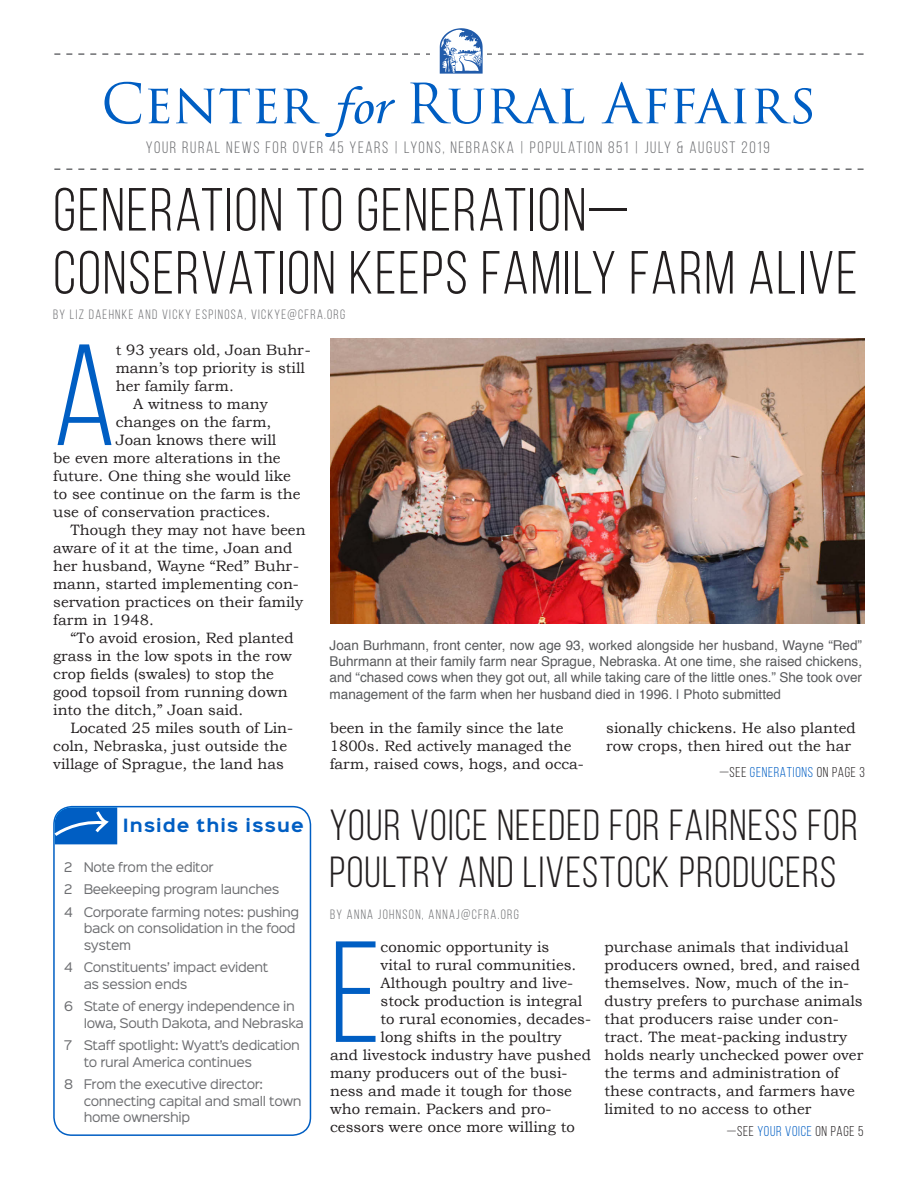
<style>
.page{position:relative;width:918px;height:1188px;background:#fff}
.page>*{position:absolute;margin:0;border:0;box-sizing:border-box;transform-origin:0 0}
.Body_Copy_-_1st_para{font:143.55px "Bebas Neue";color:#005ec3}
.Headline{font:60.75px/63px "Bebas Neue";letter-spacing:.03em;color:#231f20}
.Headline-2{font:54px "Trajan Pro 3";color:#005ec3}
.Headline-3{font:43.5px/46.5px "Bebas Neue";letter-spacing:.03em;color:#231f20}
.Headline-4{font:16.5px "Bebas Neue";letter-spacing:.1em;color:#6d6e71}
.t1{font:700 16.5px "Sinkin Sans 700";letter-spacing:.06em;color:#005ec3}
.Body_Copy_-_1st_para-2{font:15px/18px "Bookman Old Style";color:#231f20}
.Body_Copy{font:14.25px "Bebas Neue";letter-spacing:.05em;color:#231f20}
.t2{font:13.5px/16.2px "Helvetica";color:#58595b;text-align:justify}
.Headline-5{font:13.5px "Bebas Neue";letter-spacing:.1em;color:#6d6e71}
.Byline{font:12px "Sinkin Sans 400";letter-spacing:-.03em;color:#6d6e71}
.s1{font-family:"Monotype Corsiva"}
.s2{color:#005ec3}
</style>
<div class="page">
<svg style="left:54px;top:168px;width:810px;height:2px"></svg>
<svg style="left:54px;top:28px;width:810px;height:46px"></svg>
<svg style="left:53px;top:807px;width:64px;height:37px;background:#2172ca"></svg>
<div style="left:53px;top:806px;width:258px;height:330px;border:2px solid #005ec3;border-radius:18px"></div>
<img style="left:330px;top:339px;width:535px;height:285px">
<p class="Headline-2" style="left:101px;top:67px;width:717px">Center <span class="s1">for</span> Rural Affairs</p>
<p class="Headline-4" style="left:146px;top:138px;width:626px">YOUR RURAL NEWS FOR OVER 45 YEARS | LYONS, NEBRASKA | POPULATION 851 | JULY &amp; AUGUST 2019</p>
<p class="Headline" style="left:53px;top:178px;width:806px">GENERATION TO GENERATION—<br>CONSERVATION KEEPS FAMILY FARM ALIVE</p>
<p class="Headline-5" style="left:53px;top:307px;width:294px">BY LIZ DAEHNKE AND VICKY ESPINOSA, VICKYE@CFRA.ORG</p>
<p class="Body_Copy_-_1st_para" style="left:53px;top:319px;width:64px">A</p>
<p class="Body_Copy_-_1st_para-2" style="left:116px;top:341px;width:197px">t 93 years old, Joan Buhr&shy;mann’s top priority is still her family farm.</p>
<p class="Body_Copy_-_1st_para-2" style="left:133px;top:395px;width:136px">A witness to many</p>
<p class="Body_Copy_-_1st_para-2" style="left:116px;top:413px;width:157px">changes on the farm,</p>
<p class="Body_Copy_-_1st_para-2" style="left:116px;top:431px;width:162px">Joan knows there will</p>
<p class="Body_Copy_-_1st_para-2" style="left:53px;top:449px;width:229px">be even more alterations in the</p>
<p class="Body_Copy_-_1st_para-2" style="left:53px;top:467px;width:239px">future. One thing she would like</p>
<p class="Body_Copy_-_1st_para-2" style="left:53px;top:485px;width:249px">to see continue on the farm is the</p>
<p class="Body_Copy_-_1st_para-2" style="left:53px;top:503px;width:219px">use of conservation practices.</p>
<p class="Body_Copy_-_1st_para-2" style="left:53px;top:521px;width:254px;text-indent:17px">Though they may not have been aware of it at the time, Joan and her husband, Wayne “Red” Buhr&shy;mann, started implementing con&shy;servation practices on their family farm in 1948.</p>
<p class="Body_Copy_-_1st_para-2" style="left:53px;top:629px;width:242px;text-indent:17px">“To avoid erosion, Red planted grass in the low spots in the row crop fields (swales) to stop the good topsoil from running down into the ditch,” Joan said.</p>
<p class="Body_Copy_-_1st_para-2" style="left:53px;top:719px;width:241px;text-indent:17px">Located 25 miles south of Lin&shy;coln, Nebraska, just outside the village of Sprague, the land has</p>
<p class="Body_Copy_-_1st_para-2" style="left:330px;top:719px;width:256px">been in the family since the late<br>1800s. Red actively managed the farm, raised cows, hogs, and occa-</p>
<p class="Body_Copy_-_1st_para-2" style="left:606px;top:719px;width:251px">sionally chickens. He also planted row crops, then hired out the har</p>
<p class="t2" style="left:330px;top:638px;width:534px">Joan Burhmann, front center, now age 93, worked alongside her husband, Wayne “Red” Buhrmann at their family farm near Sprague, Nebraska. At one time, she raised chickens, and “chased cows when they got out, all while taking care of the little ones.” She took over management of the farm when her husband died in 1996. | Photo submitted</p>
<p class="Body_Copy" style="left:719px;top:764px;width:147px">—SEE <span class="s2">GENERATIONS</span> ON PAGE 3</p>
<p class="t1" style="left:123px;top:816px;width:182px">Inside this issue</p>
<p class="Byline" style="left:64px;top:857px;width:151px">2 Note from the editor</p>
<p class="Byline" style="left:64px;top:879px;width:217px">2 Beekeeping program launches</p>
<p class="Byline" style="left:64px;top:902px;width:237px">4 Corporate farming notes: pushing</p>
<p class="Byline" style="left:84px;top:918px;width:214px">back on consolidation in the food</p>
<p class="Byline" style="left:84px;top:935px;width:49px">system</p>
<p class="Byline" style="left:64px;top:957px;width:206px">4 Constituents’ impact evident</p>
<p class="Byline" style="left:84px;top:974px;width:105px">as session ends</p>
<p class="Byline" style="left:64px;top:996px;width:232px">6 State of energy independence in</p>
<p class="Byline" style="left:84px;top:1013px;width:222px">Iowa, South Dakota, and Nebraska</p>
<p class="Byline" style="left:64px;top:1035px;width:237px">7 Staff spotlight: Wyatt’s dedication</p>
<p class="Byline" style="left:84px;top:1052px;width:170px">to rural America continues</p>
<p class="Byline" style="left:64px;top:1074px;width:200px">8 From the executive director:</p>
<p class="Byline" style="left:84px;top:1091px;width:219px">connecting capital and small town</p>
<p class="Byline" style="left:84px;top:1107px;width:108px">home ownership</p>
<p class="Headline-3" style="left:330px;top:802px;width:530px">YOUR VOICE NEEDED FOR FAIRNESS FOR<br>POULTRY AND LIVESTOCK PRODUCERS</p>
<p class="Headline-5" style="left:330px;top:907px;width:190px">BY ANNA JOHNSON, ANNAJ@CFRA.ORG</p>
<p class="Body_Copy_-_1st_para" style="left:330px;top:916px;width:52px">E</p>
<p class="Body_Copy_-_1st_para-2" style="left:381px;top:938px;width:170px">conomic opportunity is</p>
<p class="Body_Copy_-_1st_para-2" style="left:381px;top:956px;width:197px">vital to rural communities.</p>
<p class="Body_Copy_-_1st_para-2" style="left:381px;top:974px;width:194px">Although poultry and live-</p>
<p class="Body_Copy_-_1st_para-2" style="left:381px;top:992px;width:203px">stock production is integral</p>
<p class="Body_Copy_-_1st_para-2" style="left:381px;top:1010px;width:212px">to rural economies, decades-</p>
<p class="Body_Copy_-_1st_para-2" style="left:381px;top:1028px;width:183px">long shifts in the poultry</p>
<p class="Body_Copy_-_1st_para-2" style="left:330px;top:1046px;width:262px">and livestock industry have pushed</p>
<p class="Body_Copy_-_1st_para-2" style="left:330px;top:1064px;width:239px">many producers out of the busi-</p>
<p class="Body_Copy_-_1st_para-2" style="left:330px;top:1082px;width:243px">ness and made it tough for those</p>
<p class="Body_Copy_-_1st_para-2" style="left:330px;top:1100px;width:223px">who remain. Packers and pro-</p>
<p class="Body_Copy_-_1st_para-2" style="left:330px;top:1118px;width:246px">cessors were once more willing to</p>
<p class="Body_Copy_-_1st_para-2" style="left:604px;top:938px;width:260px">purchase animals that individual producers owned, bred, and raised themselves. Now, much of the in&shy;dustry prefers to purchase animals that producers raise under con&shy;tract. The meat-packing industry holds nearly unchecked power over the terms and administration of these contracts, and farmers have limited to no access to other</p>
<p class="Body_Copy" style="left:727px;top:1124px;width:138px">—SEE <span class="s2">YOUR VOICE</span> ON PAGE 5</p>
</div>
